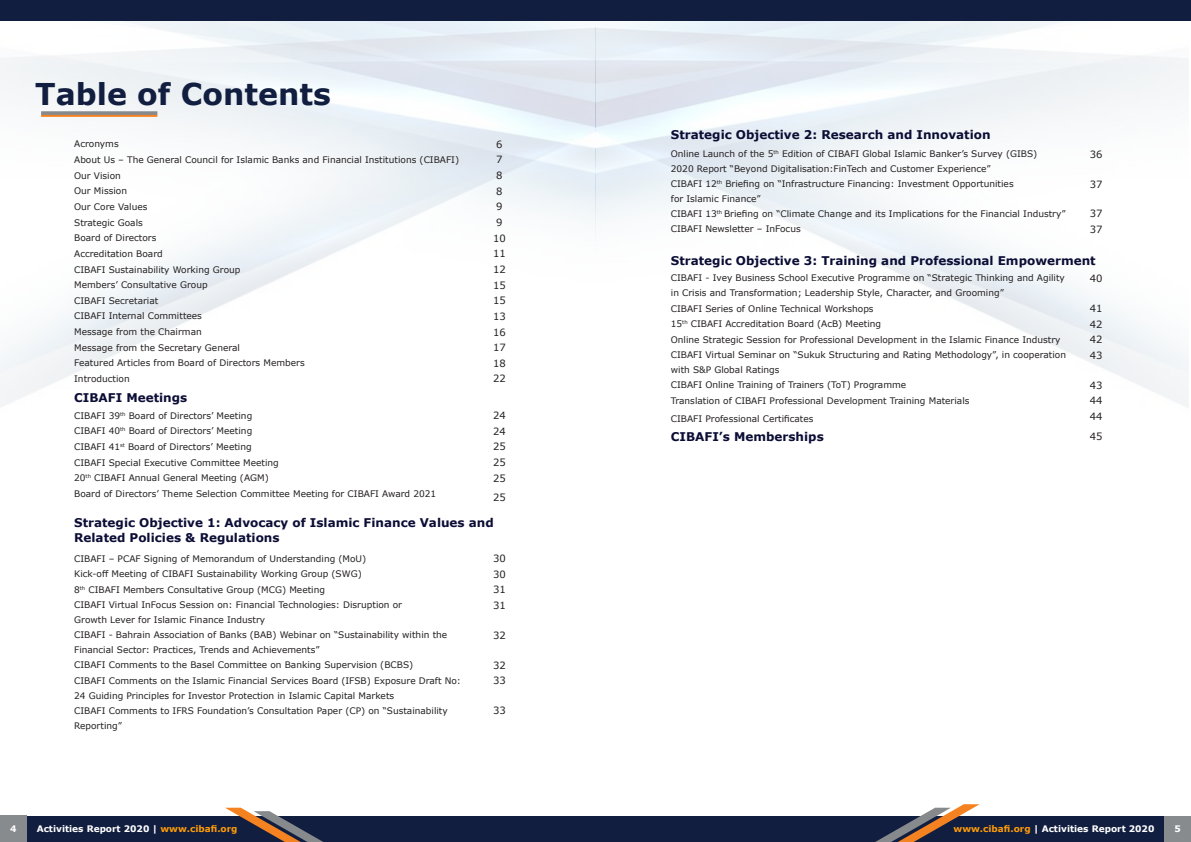
<style>
.page{position:relative;width:1191px;height:842px;background:#fff}
.page>*{position:absolute;margin:0;border:0;box-sizing:border-box;transform-origin:0 0}
.t1{font:700 30px "Verdana";color:#111e40}
.t2{font:700 12px/15px "Verdana";color:#0b0d35}
.t3{font:10px "Verdana";color:#231f20}
.t4{font:9px/15px "Verdana";color:#231f20}
.t5{font:700 9px "Verdana";color:#fff}
.s1{color:#ff9c07}
</style>
<div class="page">
<div style="left:0;top:816px;width:1191px;height:26px;background:#111e40"></div>
<div style="left:1164px;top:816px;width:27px;height:26px;background:#878b8e"></div>
<div style="left:0;top:816px;width:27px;height:26px;background:#878b8e"></div>
<div style="left:0;top:0;width:1191px;height:21px;background:#111e40"></div>
<svg style="left:875px;top:804px;width:104px;height:38px"></svg>
<svg style="left:225px;top:807px;width:98px;height:35px"></svg>
<svg style="left:41px;top:111px;width:116px;height:4px"></svg>
<hr style="left:41px;top:115px;width:116px;height:2px;background:#f58220">
<h1 class="t1" style="left:35px;top:73px;width:297px">Table of Contents</h1>
<p class="t4" style="left:74px;top:136px;width:46px">Acronyms</p>
<p class="t3" style="left:496px;top:137px;width:8px">6</p>
<p class="t4" style="left:74px;top:152px;width:386px">About Us – The General Council for Islamic Banks and Financial Institutions (CIBAFI)</p>
<p class="t3" style="left:496px;top:153px;width:8px">7</p>
<p class="t4" style="left:74px;top:168px;width:48px">Our Vision</p>
<p class="t3" style="left:496px;top:168px;width:8px">8</p>
<p class="t4" style="left:74px;top:183px;width:54px">Our Mission</p>
<p class="t3" style="left:496px;top:184px;width:8px">8</p>
<p class="t4" style="left:74px;top:199px;width:75px">Our Core Values</p>
<p class="t3" style="left:496px;top:200px;width:8px">9</p>
<p class="t4" style="left:74px;top:215px;width:70px">Strategic Goals</p>
<p class="t3" style="left:496px;top:215px;width:8px">9</p>
<p class="t4" style="left:74px;top:230px;width:84px">Board of Directors</p>
<p class="t3" style="left:493px;top:231px;width:14px">10</p>
<p class="t4" style="left:74px;top:246px;width:90px">Accreditation Board</p>
<p class="t3" style="left:493px;top:247px;width:14px">11</p>
<p class="t4" style="left:74px;top:262px;width:168px">CIBAFI Sustainability Working Group</p>
<p class="t3" style="left:493px;top:262px;width:14px">12</p>
<p class="t4" style="left:74px;top:277px;width:135px">Members’ Consultative Group</p>
<p class="t3" style="left:493px;top:278px;width:14px">15</p>
<p class="t4" style="left:74px;top:293px;width:86px">CIBAFI Secretariat</p>
<p class="t3" style="left:493px;top:294px;width:14px">15</p>
<p class="t4" style="left:74px;top:309px;width:129px">CIBAFI Internal Committees</p>
<p class="t3" style="left:493px;top:309px;width:14px">13</p>
<p class="t4" style="left:74px;top:324px;width:129px">Message from the Chairman</p>
<p class="t3" style="left:493px;top:325px;width:14px">16</p>
<p class="t4" style="left:74px;top:340px;width:167px">Message from the Secretary General</p>
<p class="t3" style="left:493px;top:341px;width:14px">17</p>
<p class="t4" style="left:74px;top:356px;width:232px">Featured Articles from Board of Directors Members</p>
<p class="t3" style="left:493px;top:356px;width:14px">18</p>
<p class="t4" style="left:74px;top:371px;width:57px">Introduction</p>
<p class="t3" style="left:493px;top:372px;width:14px">22</p>
<h2 class="t2" style="left:74px;top:389px;width:115px">CIBAFI Meetings</h2>
<p class="t4" style="left:74px;top:408px;width:180px">CIBAFI 39<sup>th</sup> Board of Directors’ Meeting</p>
<p class="t3" style="left:493px;top:409px;width:14px">24</p>
<p class="t4" style="left:74px;top:424px;width:180px">CIBAFI 40<sup>th</sup> Board of Directors’ Meeting</p>
<p class="t3" style="left:493px;top:424px;width:14px">24</p>
<p class="t4" style="left:74px;top:439px;width:179px">CIBAFI 41<sup>st</sup> Board of Directors’ Meeting</p>
<p class="t3" style="left:493px;top:440px;width:14px">25</p>
<p class="t4" style="left:74px;top:455px;width:206px">CIBAFI Special Executive Committee Meeting</p>
<p class="t3" style="left:493px;top:456px;width:14px">25</p>
<p class="t4" style="left:74px;top:470px;width:196px">20<sup>th</sup> CIBAFI Annual General Meeting (AGM)</p>
<p class="t3" style="left:493px;top:471px;width:14px">25</p>
<p class="t4" style="left:74px;top:486px;width:363px">Board of Directors’ Theme Selection Committee Meeting for CIBAFI Award 2021</p>
<p class="t3" style="left:493px;top:491px;width:14px">25</p>
<h2 class="t2" style="left:74px;top:515px;width:421px">Strategic Objective 1: Advocacy of Islamic Finance Values and<br>Related Policies &amp; Regulations</h2>
<p class="t4" style="left:74px;top:551px;width:294px">CIBAFI – PCAF Signing of Memorandum of Understanding (MoU)</p>
<p class="t3" style="left:493px;top:551px;width:14px">30</p>
<p class="t4" style="left:74px;top:566px;width:289px">Kick-off Meeting of CIBAFI Sustainability Working Group (SWG)</p>
<p class="t3" style="left:493px;top:567px;width:14px">30</p>
<p class="t4" style="left:74px;top:582px;width:252px">8<sup>th</sup> CIBAFI Members Consultative Group (MCG) Meeting</p>
<p class="t3" style="left:493px;top:583px;width:14px">31</p>
<p class="t4" style="left:74px;top:597px;width:329px">CIBAFI Virtual InFocus Session on: Financial Technologies: Disruption or<br>Growth Lever for Islamic Finance Industry</p>
<p class="t3" style="left:493px;top:598px;width:14px">31</p>
<p class="t4" style="left:74px;top:627px;width:374px">CIBAFI - Bahrain Association of Banks (BAB) Webinar on “Sustainability within the<br>Financial Sector: Practices, Trends and Achievements”</p>
<p class="t3" style="left:493px;top:628px;width:14px">32</p>
<p class="t4" style="left:74px;top:657px;width:340px">CIBAFI Comments to the Basel Committee on Banking Supervision (BCBS)</p>
<p class="t3" style="left:493px;top:658px;width:14px">32</p>
<p class="t4" style="left:74px;top:673px;width:388px">CIBAFI Comments on the Islamic Financial Services Board (IFSB) Exposure Draft No:<br>24 Guiding Principles for Investor Protection in Islamic Capital Markets</p>
<p class="t3" style="left:493px;top:674px;width:14px">33</p>
<p class="t4" style="left:74px;top:703px;width:375px">CIBAFI Comments to IFRS Foundation’s Consultation Paper (CP) on “Sustainability<br>Reporting”</p>
<p class="t3" style="left:493px;top:704px;width:14px">33</p>
<h2 class="t2" style="left:671px;top:126px;width:321px">Strategic Objective 2: Research and Innovation</h2>
<p class="t4" style="left:671px;top:146px;width:368px">Online Launch of the 5<sup>th</sup> Edition of CIBAFI Global Islamic Banker’s Survey (GIBS)<br>2020 Report “Beyond Digitalisation:FinTech and Customer Experience”</p>
<p class="t3" style="left:1089px;top:147px;width:14px">36</p>
<p class="t4" style="left:671px;top:176px;width:344px">CIBAFI 12<sup>th</sup> Briefing on “Infrastructure Financing: Investment Opportunities for Islamic Finance”</p>
<p class="t3" style="left:1089px;top:177px;width:14px">37</p>
<p class="t4" style="left:671px;top:206px;width:396px">CIBAFI 13<sup>th</sup> Briefing on “Climate Change and its Implications for the Financial Industry”</p>
<p class="t3" style="left:1089px;top:207px;width:14px">37</p>
<p class="t4" style="left:671px;top:221px;width:131px">CIBAFI Newsletter – InFocus</p>
<p class="t3" style="left:1089px;top:223px;width:14px">37</p>
<h2 class="t2" style="left:671px;top:252px;width:426px">Strategic Objective 3: Training and Professional Empowerment</h2>
<p class="t4" style="left:671px;top:270px;width:395px">CIBAFI - Ivey Business School Executive Programme on “Strategic Thinking and Agility in Crisis and Transformation; Leadership Style, Character, and Grooming”</p>
<p class="t3" style="left:1089px;top:271px;width:14px">40</p>
<p class="t4" style="left:671px;top:301px;width:204px">CIBAFI Series of Online Technical Workshops</p>
<p class="t3" style="left:1089px;top:301px;width:14px">41</p>
<p class="t4" style="left:671px;top:316px;width:212px">15<sup>th</sup> CIBAFI Accreditation Board (AcB) Meeting</p>
<p class="t3" style="left:1089px;top:317px;width:14px">42</p>
<p class="t4" style="left:671px;top:332px;width:391px">Online Strategic Session for Professional Development in the Islamic Finance Industry</p>
<p class="t3" style="left:1089px;top:333px;width:14px">42</p>
<p class="t4" style="left:671px;top:347px;width:397px">CIBAFI Virtual Seminar on “Sukuk Structuring and Rating Methodology”, in cooperation with S&amp;P Global Ratings</p>
<p class="t3" style="left:1089px;top:348px;width:14px">43</p>
<p class="t4" style="left:671px;top:377px;width:237px">CIBAFI Online Training of Trainers (ToT) Programme</p>
<p class="t3" style="left:1089px;top:378px;width:14px">43</p>
<p class="t4" style="left:671px;top:393px;width:300px">Translation of CIBAFI Professional Development Training Materials</p>
<p class="t3" style="left:1089px;top:394px;width:14px">44</p>
<p class="t4" style="left:671px;top:411px;width:144px">CIBAFI Professional Certificates</p>
<p class="t3" style="left:1089px;top:409px;width:14px">44</p>
<h2 class="t2" style="left:671px;top:429px;width:154px">CIBAFI’s Memberships</h2>
<p class="t3" style="left:1089px;top:429px;width:14px">45</p>
<p class="t5" style="left:10px;top:822px;width:8px">4</p>
<p class="t5" style="left:37px;top:823px;width:202px">Activities Report 2020 | <span class="s1">www.cibafi.org</span></p>
<p class="t5" style="left:953px;top:823px;width:202px"><span class="s1">www.cibafi.org</span> | Activities Report 2020</p>
<p class="t5" style="left:1174px;top:822px;width:8px">5</p>
</div>
